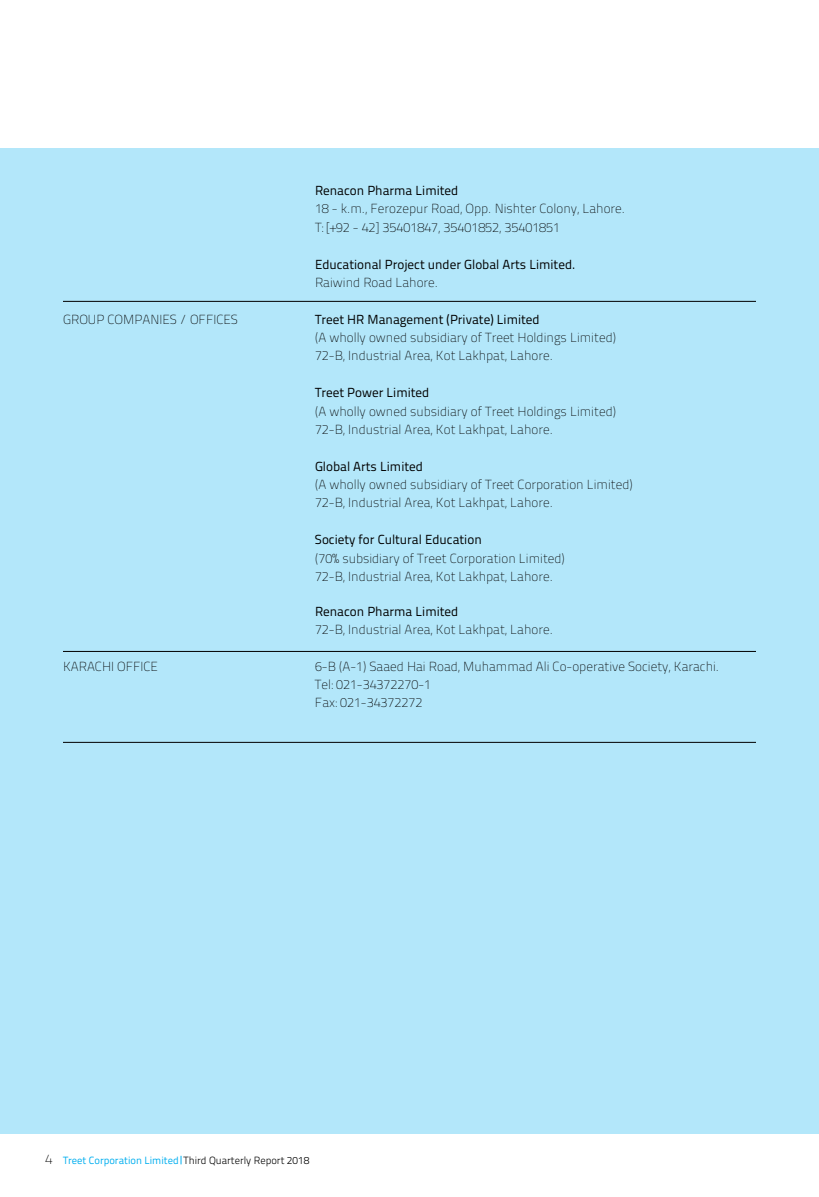
<style>
.page{position:relative;width:819px;height:1197px;background:#fff}
.page>*{position:absolute;margin:0;border:0;box-sizing:border-box;transform-origin:0 0}
.t1{font:13.12px/18.4px "Titillium Text 25 L 1 wt";color:#000}
.t2{font:13.12px "Titillium Text 25 L 400 wt";color:#000}
.t3{font:10.5px "Titillium Text 25 L 250 wt";color:#000}
.s1{font-family:"Titillium Text 25 L 1 wt";font-size:14px}
.s2{font-family:"Titillium Text 25 L 400 wt";color:#00aeef}
</style>
<div class="page">
<div style="left:0;top:149px;width:819px;height:985px;background:#b3e7fa"></div>
<hr style="left:63px;top:742px;width:693px;height:1px;background:#000">
<hr style="left:63px;top:301px;width:693px;height:1px;background:#000">
<hr style="left:63px;top:651px;width:693px;height:1px;background:#000">
<p class="t2" style="left:315px;top:181px;width:145px">Renacon Pharma Limited</p>
<p class="t1" style="left:315px;top:199px;width:312px">18 - k.m., Ferozepur Road, Opp. Nishter Colony, Lahore.<br>T: [+92 - 42] 35401847, 35401852, 35401851</p>
<p class="t2" style="left:315px;top:254px;width:262px">Educational Project under Global Arts Limited.</p>
<p class="t1" style="left:315px;top:273px;width:125px">Raiwind Road Lahore.</p>
<p class="t1" style="left:63px;top:309px;width:176px">GROUP COMPANIES / OFFICES</p>
<p class="t2" style="left:315px;top:309px;width:226px">Treet HR Management (Private) Limited</p>
<p class="t1" style="left:315px;top:328px;width:303px">(A wholly owned subsidiary of Treet Holdings Limited)<br>72-B, Industrial Area, Kot Lakhpat, Lahore.</p>
<p class="t2" style="left:315px;top:383px;width:116px">Treet Power Limited</p>
<p class="t1" style="left:315px;top:401px;width:303px">(A wholly owned subsidiary of Treet Holdings Limited)<br>72-B, Industrial Area, Kot Lakhpat, Lahore.</p>
<p class="t2" style="left:315px;top:456px;width:109px">Global Arts Limited</p>
<p class="t1" style="left:315px;top:475px;width:319px">(A wholly owned subsidiary of Treet Corporation Limited)<br>72-B, Industrial Area, Kot Lakhpat, Lahore.</p>
<p class="t2" style="left:315px;top:530px;width:168px">Society for Cultural Education</p>
<p class="t1" style="left:315px;top:548px;width:252px">(70% subsidiary of Treet Corporation Limited)<br>72-B, Industrial Area, Kot Lakhpat, Lahore.</p>
<p class="t2" style="left:315px;top:601px;width:145px">Renacon Pharma Limited</p>
<p class="t1" style="left:315px;top:620px;width:239px">72-B, Industrial Area, Kot Lakhpat, Lahore.</p>
<p class="t1" style="left:63px;top:656px;width:97px">KARACHI OFFICE</p>
<p class="t1" style="left:315px;top:656px;width:406px">6-B (A-1) Saaed Hai Road, Muhammad Ali Co-operative Society, Karachi.<br>Tel: 021-34372270-1<br>Fax: 021-34372272</p>
<p class="t3" style="left:45px;top:1153px;width:265px"><span class="s1">4</span> <span class="s2">Treet Corporation Limited</span> Third Quarterly Report 2018</p>
</div>
